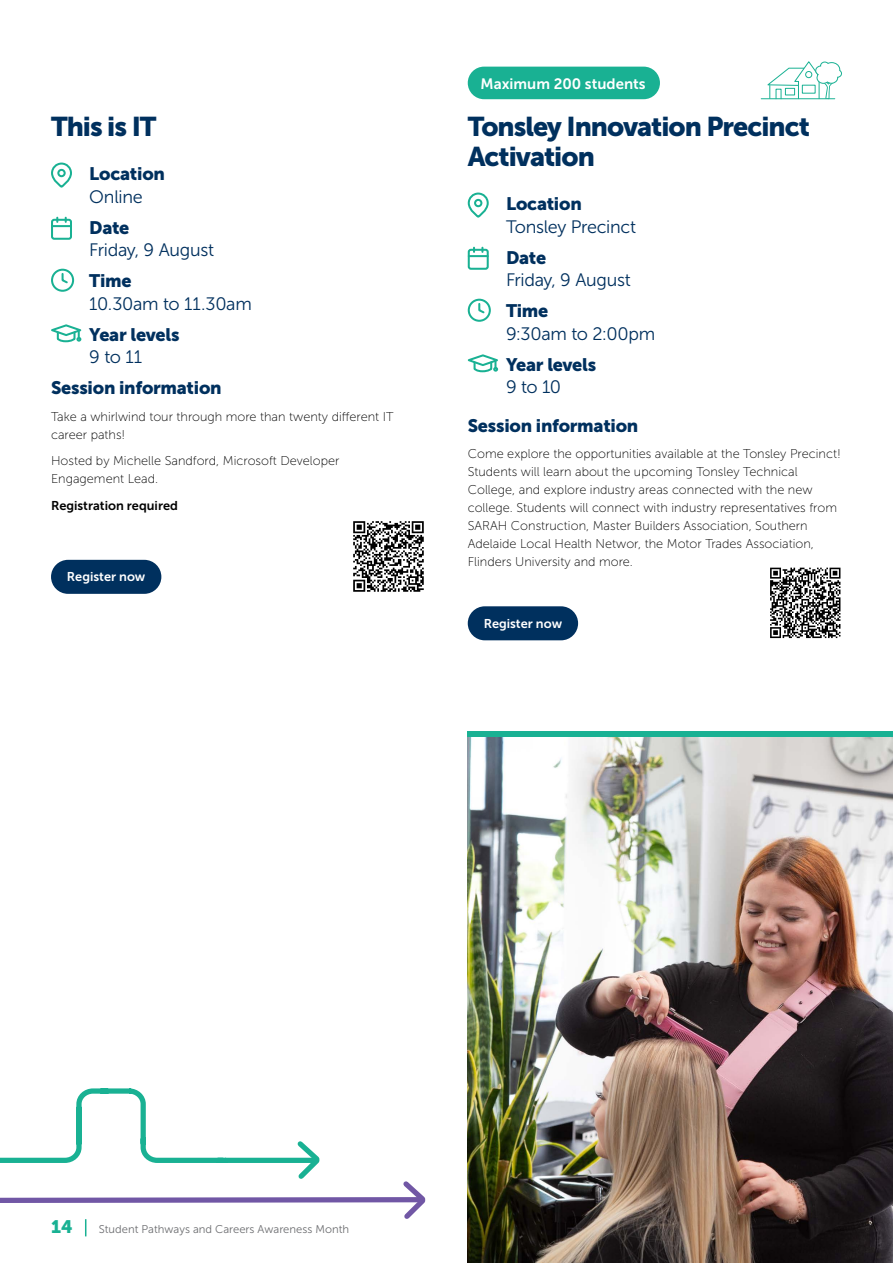
<style>
.page{position:relative;width:893px;height:1263px;background:#fff}
.page>*{position:absolute;margin:0;border:0;box-sizing:border-box;transform-origin:0 0}
.t1{font:27px/30px "Museo Sans 900";letter-spacing:-.035em;color:#00305e}
.t2{font:18px "Museo Sans 300";letter-spacing:-.015em;color:#00305e}
.t3{font:18px "Museo Sans 900";letter-spacing:-.015em;color:#00305e}
.t4{font:18px "Museo Sans 900";color:#19b193}
.t5{font:15px "Museo Sans 700";color:#fff}
.t6{font:12.75px/18px "Museo Sans 100";color:#000}
.t7{font:12.75px "Museo Sans 700";color:#fff}
.t8{font:12.75px "Museo Sans 700";color:#000}
.t9{font:11.25px "Museo Sans 300";color:#6d6e71}
</style>
<div class="page">
<img style="left:468px;top:736px;width:425px;height:527px">
<hr style="left:468px;top:732px;width:425px;height:4px;background:#19b193">
<div style="left:51px;top:163px;width:21px;height:25px;border:2px solid #19b193;border-radius:9px"></div>
<div style="left:57px;top:169px;width:9px;height:8px;border:2px solid #19b193;border-radius:50%"></div>
<div style="left:51px;top:219px;width:21px;height:21px;border:2px solid #19b193;border-radius:2px"></div>
<svg style="left:52px;top:218px;width:19px;height:9px"></svg>
<div style="left:51px;top:269px;width:23px;height:23px;border:2px solid #19b193;border-radius:50%"></div>
<svg style="left:61px;top:272px;width:8px;height:12px"></svg>
<svg style="left:51px;top:324px;width:31px;height:19px"></svg>
<div style="left:51px;top:560px;width:110px;height:34px;background:#00305e;border-radius:17px"></div>
<div style="left:468px;top:193px;width:21px;height:25px;border:2px solid #19b193;border-radius:9px"></div>
<div style="left:474px;top:199px;width:8px;height:8px;border:2px solid #19b193;border-radius:50%"></div>
<div style="left:468px;top:249px;width:21px;height:21px;border:2px solid #19b193;border-radius:2px"></div>
<svg style="left:469px;top:248px;width:19px;height:9px"></svg>
<div style="left:468px;top:299px;width:23px;height:23px;border:2px solid #19b193;border-radius:50%"></div>
<svg style="left:478px;top:302px;width:8px;height:12px"></svg>
<svg style="left:467px;top:354px;width:32px;height:19px"></svg>
<div style="left:468px;top:606px;width:110px;height:34px;background:#00305e;border-radius:17px"></div>
<div style="left:468px;top:67px;width:192px;height:32px;background:#19b193;border-radius:16px"></div>
<svg style="left:353px;top:521px;width:71px;height:71px"></svg>
<svg style="left:770px;top:568px;width:70px;height:70px"></svg>
<svg style="left:767px;top:61px;width:75px;height:39px"></svg>
<hr style="left:761px;top:98px;width:74px;height:1px;background:#19b193">
<svg style="left:0;top:1088px;width:426px;height:148px"></svg>
<h1 class="t1" style="left:51px;top:112px;width:107px">This is IT</h1>
<h2 class="t3" style="left:89px;top:164px;width:77px">Location</h2>
<h2 class="t2" style="left:89px;top:187px;width:55px">Online</h2>
<h2 class="t3" style="left:89px;top:217px;width:42px">Date</h2>
<h2 class="t2" style="left:89px;top:240px;width:126px">Friday, 9 August</h2>
<h2 class="t3" style="left:89px;top:271px;width:44px">Time</h2>
<h2 class="t2" style="left:89px;top:294px;width:164px">10.30am to 11.30am</h2>
<h2 class="t3" style="left:89px;top:324px;width:92px">Year levels</h2>
<h2 class="t2" style="left:89px;top:347px;width:54px">9 to 11</h2>
<h2 class="t3" style="left:51px;top:378px;width:172px">Session information</h2>
<p class="t6" style="left:51px;top:408px;width:344px">Take a whirlwind tour through more than twenty different IT career paths!</p>
<p class="t6" style="left:51px;top:452px;width:290px">Hosted by Michelle Sandford, Microsoft Developer<br>Engagement Lead.</p>
<p class="t8" style="left:51px;top:498px;width:128px">Registration required</p>
<p class="t7" style="left:67px;top:570px;width:80px">Register now</p>
<p class="t5" style="left:480px;top:75px;width:167px">Maximum 200 students</p>
<h1 class="t1" style="left:468px;top:112px;width:344px">Tonsley Innovation Precinct<br>Activation</h1>
<h2 class="t3" style="left:506px;top:194px;width:77px">Location</h2>
<h2 class="t2" style="left:506px;top:217px;width:132px">Tonsley Precinct</h2>
<h2 class="t3" style="left:506px;top:247px;width:42px">Date</h2>
<h2 class="t2" style="left:506px;top:270px;width:126px">Friday, 9 August</h2>
<h2 class="t3" style="left:506px;top:301px;width:44px">Time</h2>
<h2 class="t2" style="left:506px;top:324px;width:151px">9:30am to 2:00pm</h2>
<h2 class="t3" style="left:506px;top:354px;width:92px">Year levels</h2>
<h2 class="t2" style="left:506px;top:377px;width:57px">9 to 10</h2>
<h2 class="t3" style="left:468px;top:415px;width:172px">Session information</h2>
<p class="t6" style="left:468px;top:445px;width:375px">Come explore the opportunities available at the Tonsley Precinct!<br>Students will learn about the upcoming Tonsley Technical College, and explore industry areas connected with the new college. Students will connect with industry representatives from SARAH Construction, Master Builders Association, Southern Adelaide Local Health Networ, the Motor Trades Association, Flinders University and more.</p>
<p class="t7" style="left:484px;top:616px;width:80px">Register now</p>
<h2 class="t4" style="left:51px;top:1217px;width:23px">14</h2>
<p class="t9" style="left:99px;top:1223px;width:252px">Student Pathways and Careers Awareness Month</p>
</div>
